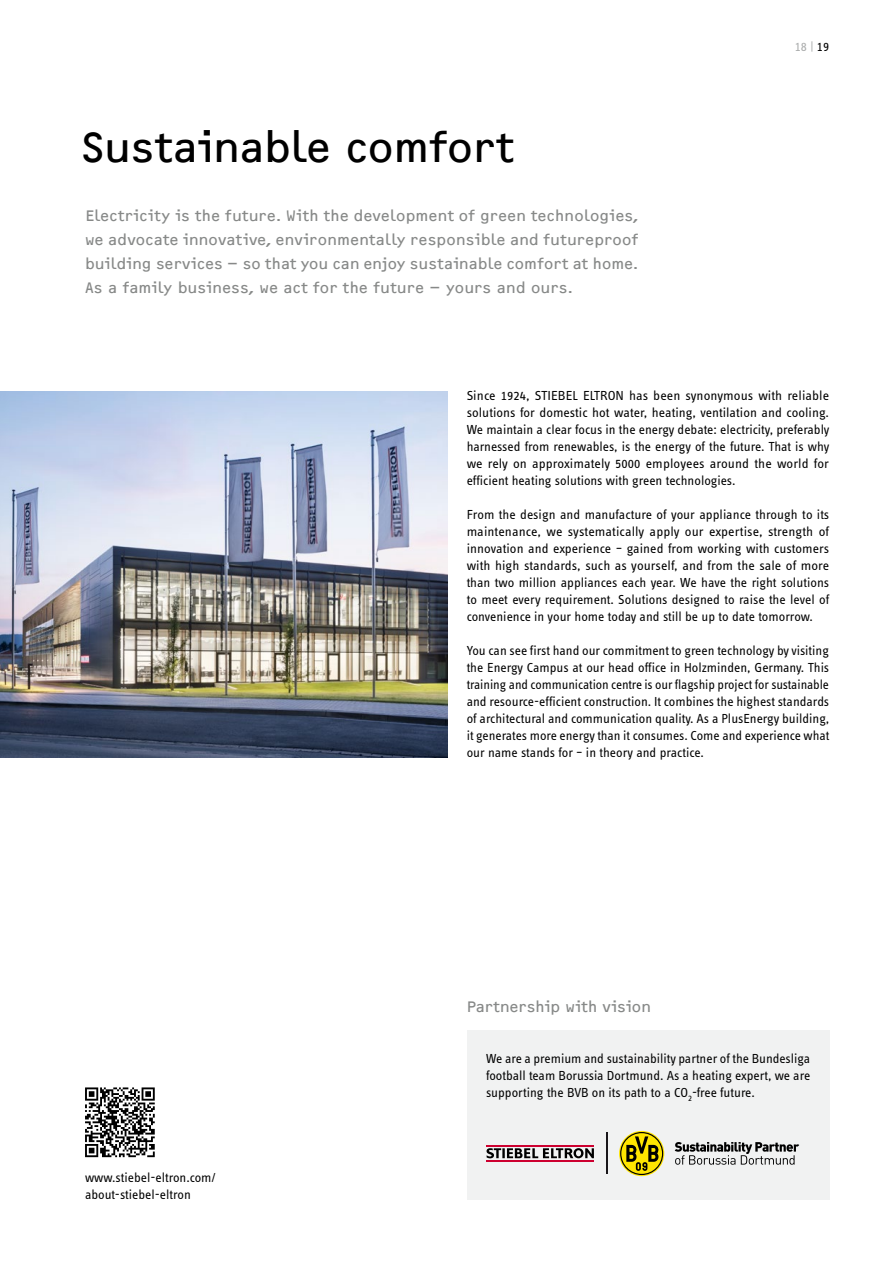
<style>
.page{position:relative;width:893px;height:1263px;background:#fff}
.page>*{position:absolute;margin:0;border:0;box-sizing:border-box;transform-origin:0 0}
.t1{font:43.5px "F2 FOCR Bczyk Com";letter-spacing:-.005em;color:#000}
.t2{font:15.75px/24px "F2 FOCR Bczyk Com";letter-spacing:.01em;color:#878988;text-align:justify}
.t3{font:13.5px/17px "STE Info Text";color:#000;text-align:justify}
.t4{font:13.5px "STE Info Text";color:#abadad}
.s1{color:#000}
</style>
<div class="page">
<svg style="left:85px;top:1087px;width:70px;height:70px"></svg>
<img style="left:0;top:391px;width:448px;height:366px">
<div style="left:467px;top:1030px;width:362px;height:170px;background:#f1f2f2"></div>
<hr style="left:606px;top:1133px;width:1px;height:41px;background:#1a171b">
<hr style="left:486px;top:1144px;width:108px;height:2px;background:#cd0030">
<hr style="left:486px;top:1160px;width:108px;height:2px;background:#cd0030">
<svg style="left:487px;top:1148px;width:107px;height:10px"></svg>
<svg style="left:619px;top:1131px;width:45px;height:45px"></svg>
<svg style="left:620px;top:1132px;width:43px;height:43px"></svg>
<svg style="left:621px;top:1133px;width:41px;height:41px"></svg>
<svg style="left:626px;top:1136px;width:34px;height:35px"></svg>
<svg style="left:675px;top:1142px;width:124px;height:23px"></svg>
<h1 class="t1" style="left:81px;top:122px;width:434px">Sustainable comfort</h1>
<p class="t2" style="left:85px;top:204px;width:555px">Electricity is the future. With the development of green technologies, we advocate innovative, environmentally responsible and futureproof building services – so that you can enjoy sustainable comfort at home.<br>As a family business, we act for the future – yours and ours.</p>
<p class="t4" style="left:795px;top:39px;width:36px">18 | <span class="s1">19</span></p>
<p class="t3" style="left:467px;top:387px;width:364px">Since 1924, STIEBEL ELTRON has been synonymous with reliable solutions for domestic hot water, heating, ventilation and cooling.<br>We maintain a clear focus in the energy debate: electricity, preferably harnessed from renewables, is the energy of the future. That is why we rely on approximately 5000 employees around the world for efficient heating solutions with green technologies.</p>
<p class="t3" style="left:467px;top:506px;width:364px">From the design and manufacture of your appliance through to its maintenance, we systematically apply our expertise, strength of innovation and experience – gained from working with customers with high standards, such as yourself, and from the sale of more than two million appliances each year. We have the right solutions to meet every requirement. Solutions designed to raise the level of convenience in your home today and still be up to date tomorrow.</p>
<p class="t3" style="left:467px;top:642px;width:364px">You can see first hand our commitment to green technology by visiting the Energy Campus at our head office in Holzminden, Germany. This training and communication centre is our flagship project for sustainable and resource-efficient construction. It combines the highest standards of architectural and communication quality. As a PlusEnergy building, it generates more energy than it consumes. Come and experience what our name stands for – in theory and practice.</p>
<p class="t2" style="left:467px;top:995px;width:186px">Partnership with vision</p>
<p class="t3" style="left:85px;top:1169px;width:132px">www.stiebel-eltron.com/ about-stiebel-eltron</p>
<p class="t3" style="left:486px;top:1050px;width:326px">We are a premium and sustainability partner of the Bundesliga football team Borussia Dortmund. As a heating expert, we are supporting the BVB on its path to a CO<sub>2</sub>-free future.</p>
</div>
